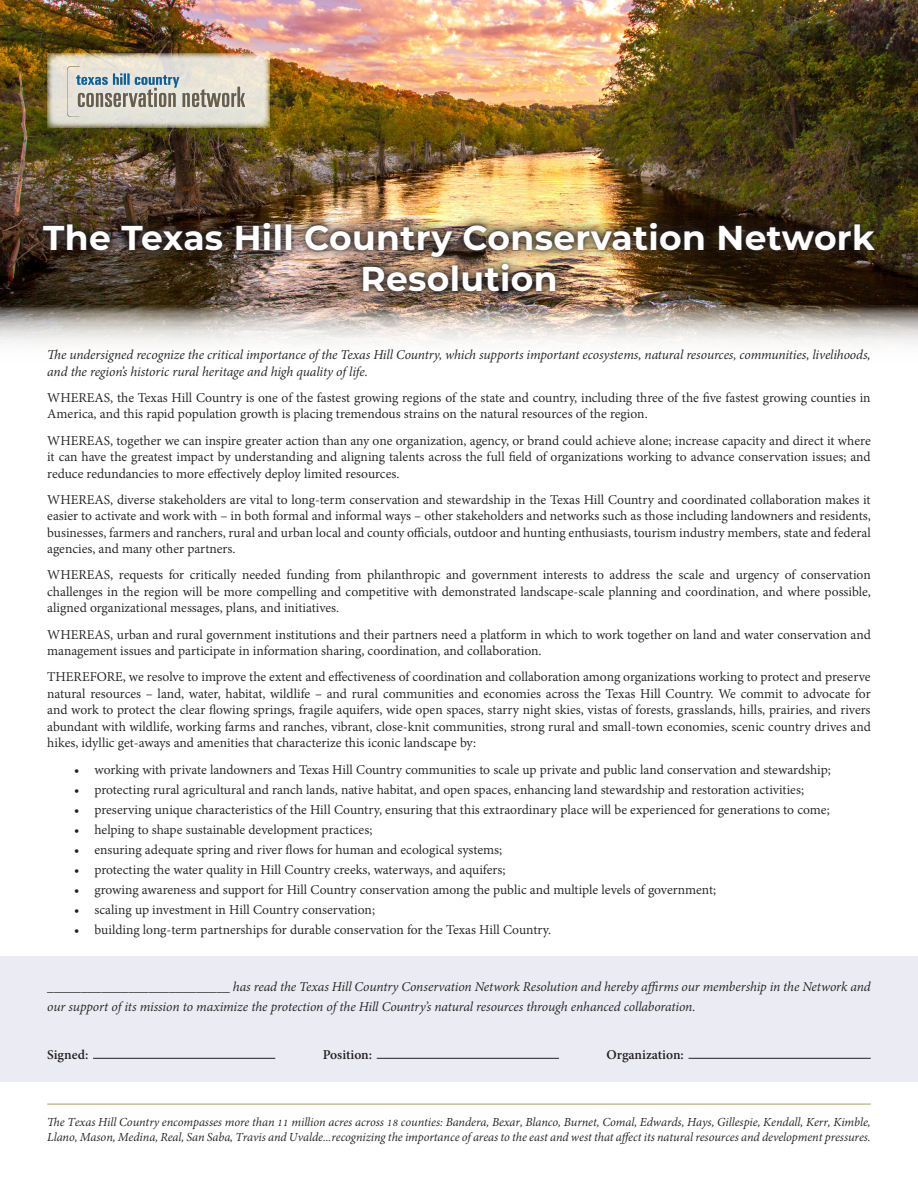
<style>
.page{position:relative;width:918px;height:1188px;background:#fff}
.page>*{position:absolute;margin:0;border:0;box-sizing:border-box;transform-origin:0 0}
.t1{font:700 34.5px/41.4px "Montserrat";letter-spacing:.01em;color:#fff;text-align:center}
.t2{font:16.5px/16.5px "Adobe Thai";color:#231f20;text-align:justify}
.t3{font:italic 16.5px/16.5px "Adobe Thai";letter-spacing:-.01em;color:#231f20}
.t4{font:700 16.5px "Adobe Thai";color:#231f20}
.t5{font:italic 15px/15px "Adobe Thai";letter-spacing:-.005em;color:#231f20}
.s1{font-style:normal}
</style>
<div class="page">
<img style="left:0;top:0;width:918px;height:343px">
<div style="left:29px;top:208px;width:860px;height:98px;background:#231f20;opacity:.88"></div>
<hr style="left:47px;top:1104px;width:824px;height:1px;background:#afab63">
<div style="left:0;top:956px;width:918px;height:125px;background:#ebecf3"></div>
<hr style="left:93px;top:1058px;width:182px;height:1px;background:#231f20">
<hr style="left:377px;top:1058px;width:182px;height:1px;background:#231f20">
<hr style="left:688px;top:1058px;width:183px;height:1px;background:#231f20">
<svg style="left:263px;top:53px;width:7px;height:75px"></svg>
<img style="left:47px;top:47px;width:216px;height:87px">
<p class="t1" style="left:43px;top:215px;width:833px">The Texas Hill Country Conservation Network<br>Resolution</p>
<p class="t3" style="left:47px;top:345px;width:825px">The undersigned recognize the critical importance of the Texas Hill Country, which supports important ecosystems, natural resources, communities, livelihoods, and the region’s historic rural heritage and high quality of life.</p>
<p class="t2" style="left:47px;top:388px;width:825px">WHEREAS, the Texas Hill Country is one of the fastest growing regions of the state and country, including three of the five fastest growing counties in<br>America, and this rapid population growth is placing tremendous strains on the natural resources of the region.</p>
<p class="t2" style="left:47px;top:431px;width:825px">WHEREAS, together we can inspire greater action than any one organization, agency, or brand could achieve alone; increase capacity and direct it where it can have the greatest impact by understanding and aligning talents across the full field of organizations working to advance conservation issues; and reduce redundancies to more effectively deploy limited resources.</p>
<p class="t2" style="left:47px;top:490px;width:825px">WHEREAS, diverse stakeholders are vital to long-term conservation and stewardship in the Texas Hill Country and coordinated collaboration makes it easier to activate and work with – in both formal and informal ways – other stakeholders and networks such as those including landowners and residents, businesses, farmers and ranchers, rural and urban local and county officials, outdoor and hunting enthusiasts, tourism industry members, state and federal agencies, and many other partners.</p>
<p class="t2" style="left:47px;top:565px;width:825px">WHEREAS, requests for critically needed funding from philanthropic and government interests to address the scale and urgency of conservation challenges in the region will be more compelling and competitive with demonstrated landscape-scale planning and coordination, and where possible, aligned organizational messages, plans, and initiatives.</p>
<p class="t2" style="left:47px;top:625px;width:825px">WHEREAS, urban and rural government institutions and their partners need a platform in which to work together on land and water conservation and management issues and participate in information sharing, coordination, and collaboration.</p>
<p class="t2" style="left:47px;top:667px;width:825px">THEREFORE, we resolve to improve the extent and effectiveness of coordination and collaboration among organizations working to protect and preserve natural resources – land, water, habitat, wildlife – and rural communities and economies across the Texas Hill Country. We commit to advocate for and work to protect the clear flowing springs, fragile aquifers, wide open spaces, starry night skies, vistas of forests, grasslands, hills, prairies, and rivers abundant with wildlife, working farms and ranches, vibrant, close-knit communities, strong rural and small-town economies, scenic country drives and hikes, idyllic get-aways and amenities that characterize this iconic landscape by:</p>
<p class="t2" style="left:74px;top:760px;width:758px">• working with private landowners and Texas Hill Country communities to scale up private and public land conservation and stewardship;</p>
<p class="t2" style="left:74px;top:780px;width:731px">• protecting rural agricultural and ranch lands, native habitat, and open spaces, enhancing land stewardship and restoration activities;</p>
<p class="t2" style="left:74px;top:800px;width:757px">• preserving unique characteristics of the Hill Country, ensuring that this extraordinary place will be experienced for generations to come;</p>
<p class="t2" style="left:74px;top:820px;width:300px">• helping to shape sustainable development practices;</p>
<p class="t2" style="left:74px;top:840px;width:429px">• ensuring adequate spring and river flows for human and ecological systems;</p>
<p class="t2" style="left:74px;top:860px;width:433px">• protecting the water quality in Hill Country creeks, waterways, and aquifers;</p>
<p class="t2" style="left:74px;top:880px;width:643px">• growing awareness and support for Hill Country conservation among the public and multiple levels of government;</p>
<p class="t2" style="left:74px;top:900px;width:302px">• scaling up investment in Hill Country conservation;</p>
<p class="t2" style="left:74px;top:920px;width:478px">• building long-term partnerships for durable conservation for the Texas Hill Country.</p>
<p class="t3" style="left:47px;top:975px;width:825px;line-height:19.8px"><span class="s1">___________________________</span> has read the Texas Hill Country Conservation Network Resolution and hereby affirms our membership in the Network and our support of its mission to maximize the protection of the Hill Country’s natural resources through enhanced collaboration.</p>
<p class="t4" style="left:47px;top:1043px;width:43px">Signed:</p>
<p class="t4" style="left:323px;top:1043px;width:51px">Position:</p>
<p class="t4" style="left:606px;top:1043px;width:79px">Organization:</p>
<p class="t5" style="left:47px;top:1113px;width:825px">The Texas Hill Country encompasses more than 11 million acres across 18 counties: Bandera, Bexar, Blanco, Burnet, Comal, Edwards, Hays, Gillespie, Kendall, Kerr, Kimble,<br>Llano, Mason, Medina, Real, San Saba, Travis and Uvalde...recognizing the importance of areas to the east and west that affect its natural resources and development pressures.</p>
</div>
